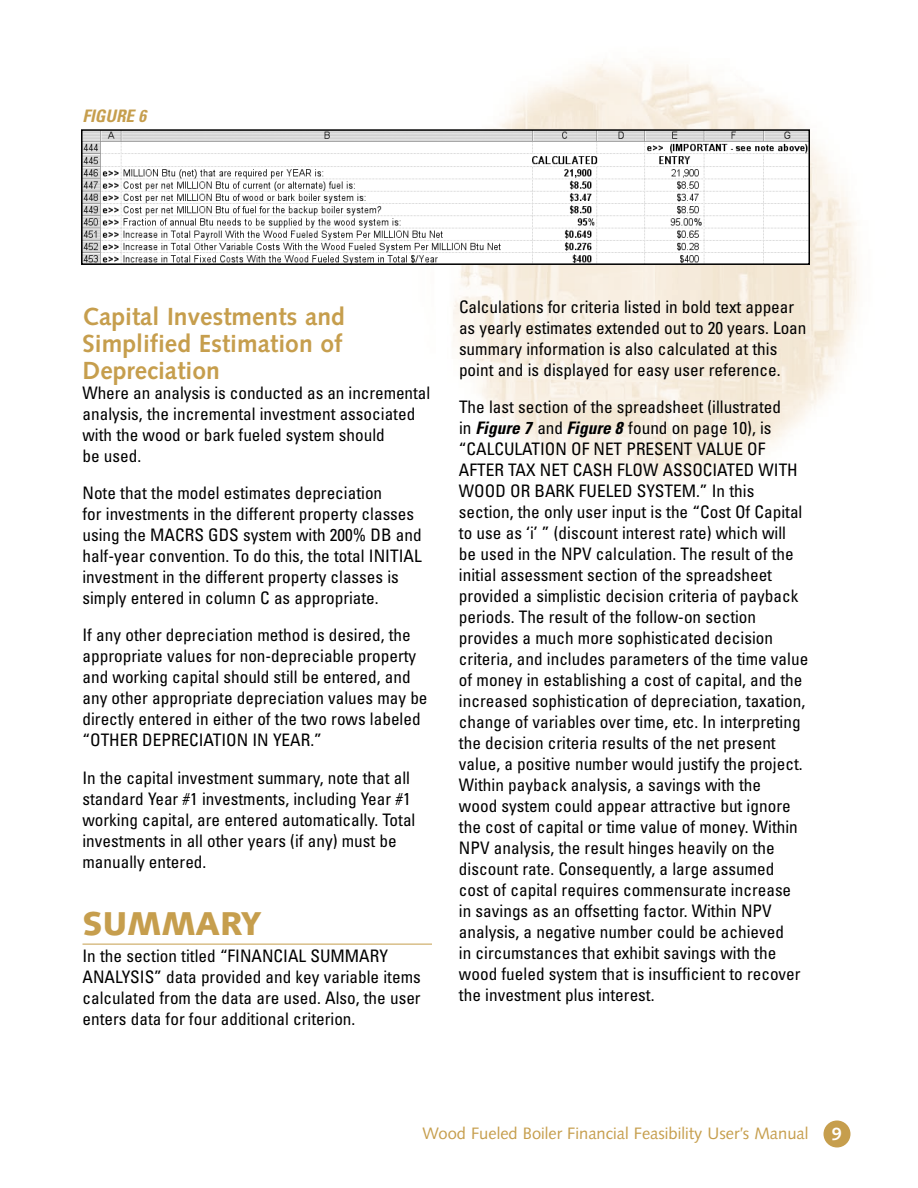
<style>
.page{position:relative;width:918px;height:1188px;background:#fff}
.page>*{position:absolute;margin:0;border:0;box-sizing:border-box;transform-origin:0 0}
.t1{font:900 33px "Syntax";color:#c69e4d}
.t2{font:700 24.75px/27px "Syntax";color:#c69e4d;text-align:justify}
.t3{font:700 18px "Syntax";color:#fff}
.t4{font:condensed 17.25px/21px "Univers";color:#000}
.t5{font:italic 700 condensed 17.25px "Univers";color:#c69e4d}
.t6{font:16.5px "Syntax";color:#c69e4d}
.s1{font-weight:700;font-style:italic}
</style>
<div class="page">
<img style="left:453px;top:61px;width:404px;height:425px">
<hr style="left:82px;top:944px;width:350px;height:1px;background:#c69e4d">
<img style="left:84px;top:132px;width:723px;height:130px">
<div style="left:81px;top:129px;width:729px;height:136px;border:2px solid #000"></div>
<div style="left:824px;top:1120px;width:26px;height:28px;background:#c69e4d;border-radius:50%"></div>
<p class="t5" style="left:82px;top:109px;width:65px">FIGURE 6</p>
<h2 class="t2" style="left:82px;top:305px;width:264px">Capital Investments and Simplified Estimation of Depreciation</h2>
<p class="t4" style="left:82px;top:384px;width:349px">Where an analysis is conducted as an incremental analysis, the incremental investment associated with the wood or bark fueled system should<br>be used.</p>
<p class="t4" style="left:82px;top:484px;width:341px">Note that the model estimates depreciation<br>for investments in the different property classes using the MACRS GDS system with 200% DB and half-year convention. To do this, the total INITIAL investment in the different property classes is simply entered in column C as appropriate.</p>
<p class="t4" style="left:82px;top:626px;width:347px">If any other depreciation method is desired, the appropriate values for non-depreciable property and working capital should still be entered, and any other appropriate depreciation values may be directly entered in either of the two rows labeled “OTHER DEPRECIATION IN YEAR.”</p>
<p class="t4" style="left:82px;top:769px;width:334px">In the capital investment summary, note that all standard Year #1 investments, including Year #1 working capital, are entered automatically. Total investments in all other years (if any) must be manually entered.</p>
<h1 class="t1" style="left:82px;top:911px;width:180px">SUMMARY</h1>
<p class="t4" style="left:82px;top:947px;width:340px">In the section titled “FINANCIAL SUMMARY ANALYSIS” data provided and key variable items calculated from the data are used. Also, the user enters data for four additional criterion.</p>
<p class="t4" style="left:459px;top:297px;width:349px">Calculations for criteria listed in bold text appear as yearly estimates extended out to 20 years. Loan summary information is also calculated at this point and is displayed for easy user reference.</p>
<p class="t4" style="left:459px;top:398px;width:351px">The last section of the spreadsheet (illustrated<br>in <span class="s1">Figure 7</span> and <span class="s1">Figure 8</span> found on page 10), is “CALCULATION OF NET PRESENT VALUE OF AFTER TAX NET CASH FLOW ASSOCIATED WITH WOOD OR BARK FUELED SYSTEM.” In this section, the only user input is the “Cost Of Capital to use as ‘i’ ” (discount interest rate) which will<br>be used in the NPV calculation. The result of the initial assessment section of the spreadsheet provided a simplistic decision criteria of payback periods. The result of the follow-on section provides a much more sophisticated decision criteria, and includes parameters of the time value of money in establishing a cost of capital, and the increased sophistication of depreciation, taxation, change of variables over time, etc. In interpreting the decision criteria results of the net present value, a positive number would justify the project.<br>Within payback analysis, a savings with the<br>wood system could appear attractive but ignore the cost of capital or time value of money. Within NPV analysis, the result hinges heavily on the discount rate. Consequently, a large assumed cost of capital requires commensurate increase<br>in savings as an offsetting factor. Within NPV analysis, a negative number could be achieved<br>in circumstances that exhibit savings with the wood fueled system that is insufficient to recover the investment plus interest.</p>
<p class="t6" style="left:423px;top:1127px;width:387px">Wood Fueled Boiler Financial Feasibility User’s Manual</p>
<p class="t3" style="left:832px;top:1127px;width:12px">9</p>
</div>
